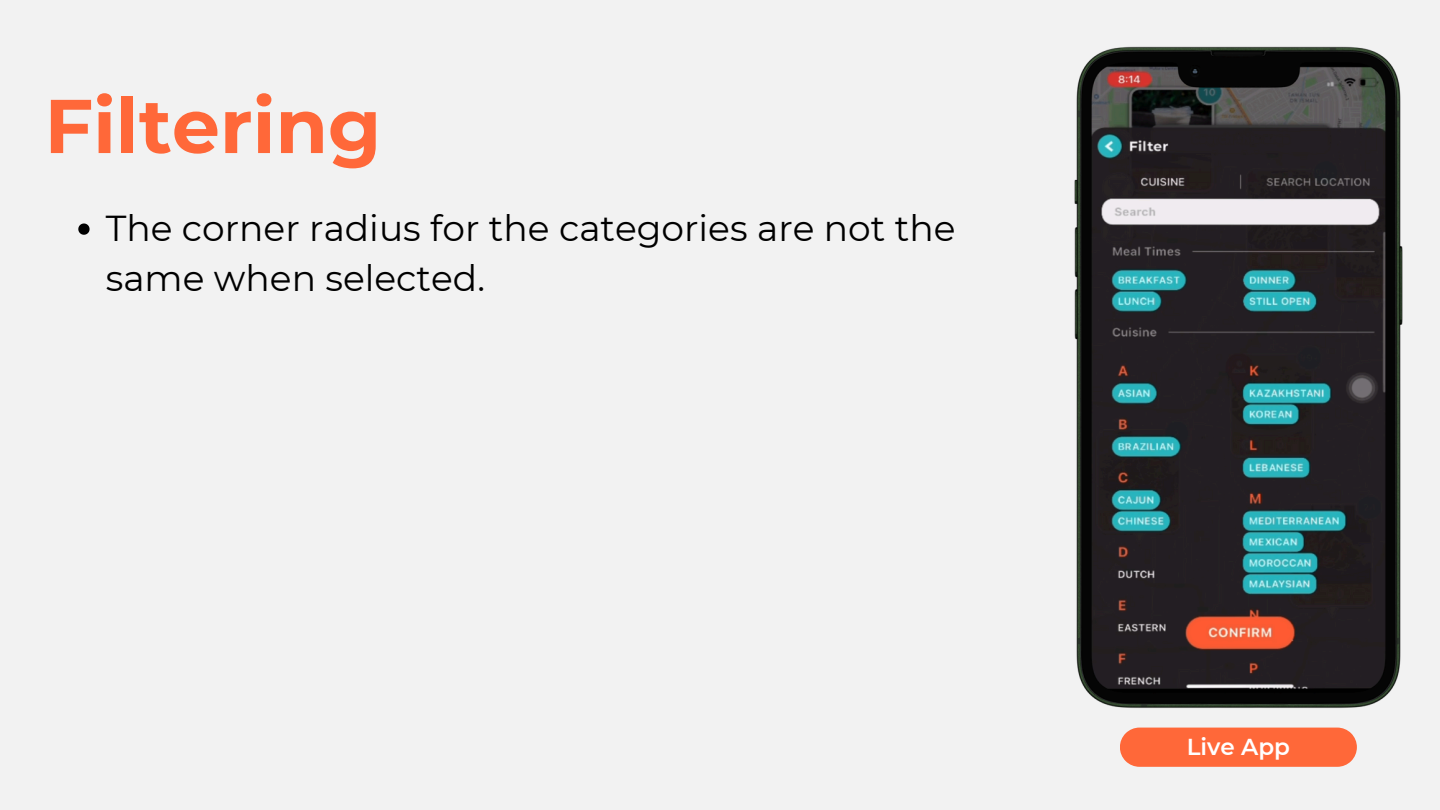
<style>
.page{position:relative;width:1440px;height:810px;background:#f2f2f2}
.page>*{position:absolute;margin:0;border:0;box-sizing:border-box;transform-origin:0 0}
.t1{font:700 76px "Montserrat";color:#ff6839}
.t2{font:36px/50.2px "Montserrat";color:#000}
.t3{font:600 23px "Montserrat";color:#fff}
</style>
<div class="page">
<div style="left:1120px;top:728px;width:237px;height:39px;background:#ff6839"></div>
<img style="left:1074px;top:46px;width:329px;height:662px">
<svg style="left:78px;top:224px;width:12px;height:11px"></svg>
<p class="t1" style="left:45px;top:79px;width:338px">Filtering</p>
<p class="t2" style="left:106px;top:203px;width:851px">The corner radius for the categories are not the same when selected.</p>
<h1 class="t3" style="left:1187px;top:733px;width:105px">Live App</h1>
</div>
